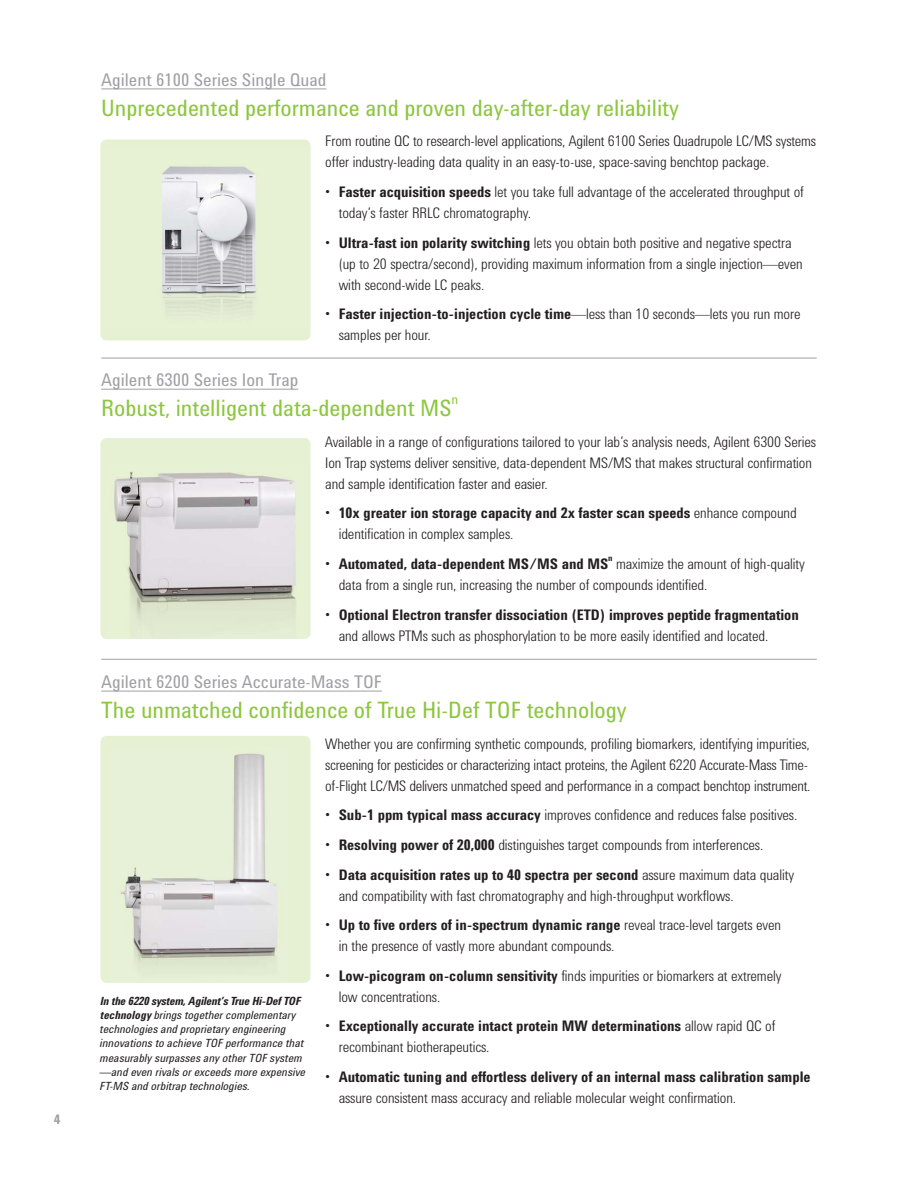
<style>
.page{position:relative;width:918px;height:1188px;background:#fff}
.page>*{position:absolute;margin:0;border:0;box-sizing:border-box;transform-origin:0 0}
.t1{font:23.25px "Agilent Cond";color:#8dc63f}
.t2{font:18px "Agilent Cond";color:#a0a0a4}
.t3{font:300 15px/21px "Agilent Cond";letter-spacing:-.005em;color:#231f20}
.t4{font:700 15px/21px "Agilent Cond";letter-spacing:-.005em;color:#231f20}
.t5{font:700 13.5px "Agilent Cond";color:#a0a0a4}
.t6{font:13.5px "Agilent Cond";color:#8dc63f}
.t7{font:italic 11.7px/14.2px "Agilent Cond";color:#231f20}
.t8{font:700 8.7px "Agilent Cond";color:#231f20}
.s1{font-weight:700}
.s2{font-weight:300}
</style>
<div class="page">
<div style="left:100px;top:140px;width:210px;height:200px;background:#e6f1d4;border-radius:6px"></div>
<img style="left:100px;top:147px;width:156px;height:182px">
<div style="left:100px;top:438px;width:210px;height:201px;background:#e6f1d4;border-radius:6px"></div>
<img style="left:114px;top:471px;width:193px;height:168px">
<div style="left:100px;top:736px;width:210px;height:247px;background:#e6f1d4;border-radius:6px"></div>
<img style="left:120px;top:753px;width:157px;height:212px">
<hr style="left:101px;top:89px;width:225px;height:1px;background:#a0a0a4">
<hr style="left:101px;top:389px;width:197px;height:1px;background:#a0a0a4">
<hr style="left:101px;top:691px;width:281px;height:1px;background:#a0a0a4">
<hr style="left:101px;top:358px;width:716px;height:1px;background:#a0a0a4">
<hr style="left:101px;top:659px;width:716px;height:1px;background:#a0a0a4">
<p class="t5" style="left:54px;top:1114px;width:8px">4</p>
<p class="t2" style="left:101px;top:73px;width:227px">Agilent 6100 Series Single Quad</p>
<h1 class="t1" style="left:101px;top:99px;width:579px">Unprecedented performance and proven day-after-day reliability</h1>
<p class="t3" style="left:325px;top:132px;width:492px">From routine QC to research-level applications, Agilent 6100 Series Quadrupole LC/MS systems offer industry-leading data quality in an easy-to-use, space-saving benchtop package.</p>
<p class="t3" style="left:339px;top:183px;width:467px;text-indent:-14px"><span class="s1">• Faster acquisition speeds</span> let you take full advantage of the accelerated throughput of today’s faster RRLC chromatography.</p>
<p class="t3" style="left:339px;top:234px;width:466px;text-indent:-14px"><span class="s1">• Ultra-fast ion polarity switching</span> lets you obtain both positive and negative spectra (up to 20 spectra/second), providing maximum information from a single injection—even with second-wide LC peaks.</p>
<p class="t3" style="left:339px;top:305px;width:463px;text-indent:-14px"><span class="s1">• Faster injection-to-injection cycle time</span>—less than 10 seconds—lets you run more samples per hour.</p>
<p class="t2" style="left:101px;top:373px;width:199px">Agilent 6300 Series Ion Trap</p>
<h1 class="t1" style="left:101px;top:399px;width:352px">Robust, intelligent data-dependent MS</h1>
<p class="t6" style="left:452px;top:394px;width:8px">n</p>
<p class="t3" style="left:325px;top:433px;width:492px">Available in a range of configurations tailored to your lab’s analysis needs, Agilent 6300 Series<br>Ion Trap systems deliver sensitive, data-dependent MS/MS that makes structural confirmation and sample identification faster and easier.</p>
<p class="t4" style="left:339px;top:504px;width:460px;text-indent:-14px">• 10x greater ion storage capacity and 2x faster scan speeds <span class="s2">enhance compound identification in complex samples.</span></p>
<p class="t4" style="left:325px;top:555px;width:285px">• Automated, data-dependent MS/MS and MS</p>
<p class="t8" style="left:608px;top:555px;width:6px">n</p>
<p class="t3" style="left:339px;top:555px;width:468px;text-indent:277px">maximize the amount of high-quality data from a single run, increasing the number of compounds identified.</p>
<p class="t4" style="left:325px;top:606px;width:475px">• Optional Electron transfer dissociation (ETD) improves peptide fragmentation</p>
<p class="t3" style="left:339px;top:627px;width:431px">and allows PTMs such as phosphorylation to be more easily identified and located.</p>
<p class="t2" style="left:101px;top:675px;width:282px">Agilent 6200 Series Accurate-Mass TOF</p>
<h1 class="t1" style="left:101px;top:701px;width:527px">The unmatched confidence of True Hi-Def TOF technology</h1>
<p class="t7" style="left:100px;top:995px;width:207px"><span class="s1">In the 6220 system, Agilent’s True Hi-Def TOF technology</span> brings together complementary technologies and proprietary engineering innovations to achieve TOF performance that measurably surpasses any other TOF system —and even rivals or exceeds more expensive FT-MS and orbitrap technologies.</p>
<p class="t3" style="left:325px;top:734px;width:487px">Whether you are confirming synthetic compounds, profiling biomarkers, identifying impurities, screening for pesticides or characterizing intact proteins, the Agilent 6220 Accurate-Mass Time&shy;of-Flight LC/MS delivers unmatched speed and performance in a compact benchtop instrument.</p>
<p class="t3" style="left:325px;top:806px;width:474px"><span class="s1">• Sub-1 ppm typical mass accuracy</span> improves confidence and reduces false positives.</p>
<p class="t3" style="left:325px;top:836px;width:440px"><span class="s1">• Resolving power of 20,000</span> distinguishes target compounds from interferences.</p>
<p class="t3" style="left:339px;top:865px;width:457px;text-indent:-14px"><span class="s1">• Data acquisition rates up to 40 spectra per second</span> assure maximum data quality and compatibility with fast chromatography and high-throughput workflows.</p>
<p class="t3" style="left:339px;top:916px;width:444px;text-indent:-14px"><span class="s1">• Up to five orders of in-spectrum dynamic range</span> reveal trace-level targets even in the presence of vastly more abundant compounds.</p>
<p class="t3" style="left:339px;top:967px;width:444px;text-indent:-14px"><span class="s1">• Low-picogram on-column sensitivity</span> finds impurities or biomarkers at extremely low concentrations.</p>
<p class="t4" style="left:339px;top:1017px;width:438px;text-indent:-14px">• Exceptionally accurate intact protein MW determinations <span class="s2">allow rapid QC of recombinant biotherapeutics.</span></p>
<p class="t4" style="left:325px;top:1068px;width:487px">• Automatic tuning and effortless delivery of an internal mass calibration sample</p>
<p class="t3" style="left:339px;top:1089px;width:399px">assure consistent mass accuracy and reliable molecular weight confirmation.</p>
</div>
